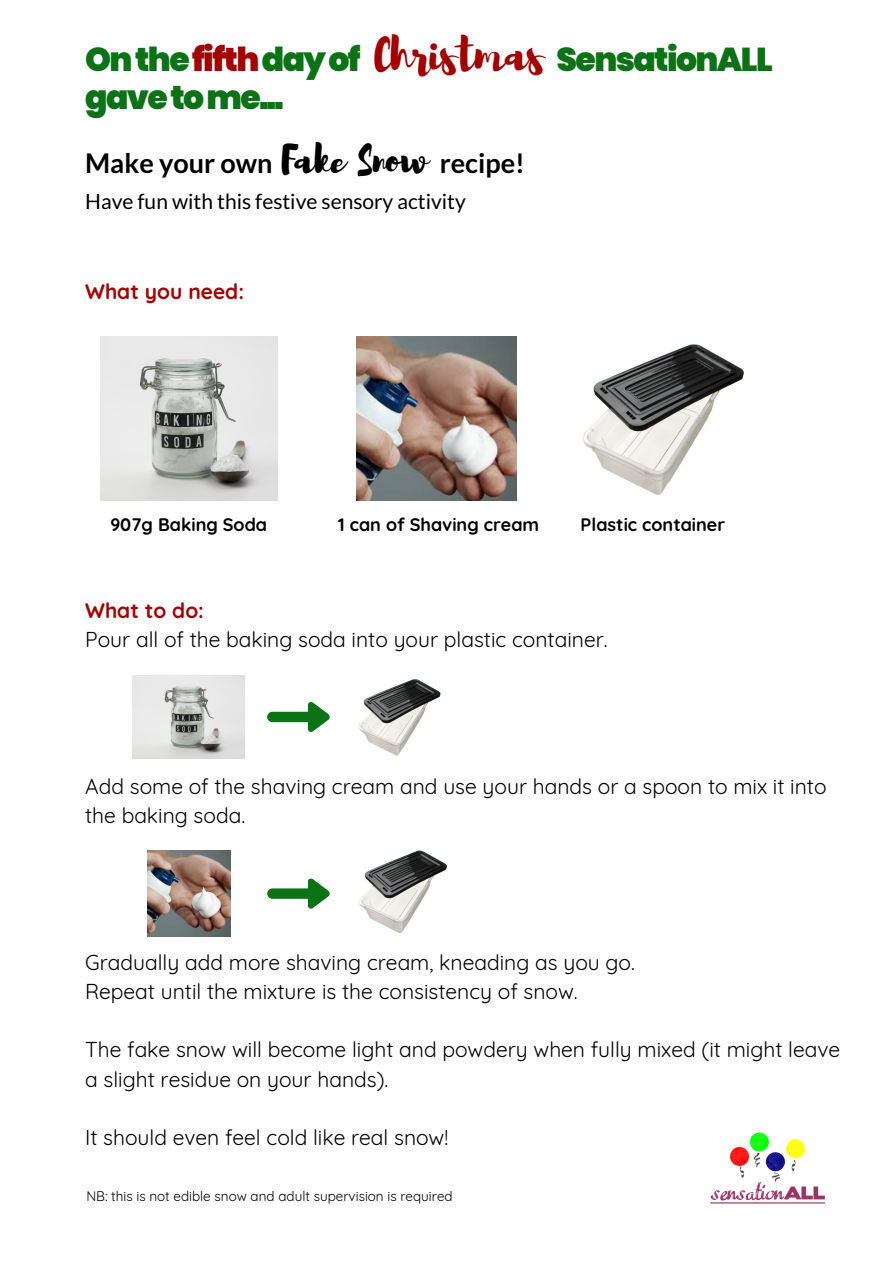
<style>
.page{position:relative;width:894px;height:1264px;background:#fff}
.page>*{position:absolute;margin:0;border:0;box-sizing:border-box;transform-origin:0 0}
.t1{font:45px "Brusher";letter-spacing:-.025em;color:#a40000}
.t2{font:39px "Brusher";color:#000}
.t3{font:900 33px "Poppins";letter-spacing:-.05em;color:#0c7216}
.t4{font:700 27px "Lato";color:#000}
.t5{font:21px/29.2px "Quicksand";color:#000}
.t6{font:21px "Lato";color:#000}
.t7{font:700 21px "Quicksand";color:#a40000}
.t8{font:700 18px "Quicksand";color:#000}
.t9{font:13.5px "Quicksand";color:#000}
.s1{color:#a40000}
</style>
<div class="page">
<img style="left:100px;top:336px;width:177px;height:165px">
<img style="left:356px;top:336px;width:160px;height:165px">
<img style="left:710px;top:1132px;width:115px;height:72px">
<img style="left:133px;top:675px;width:111px;height:83px">
<svg style="left:267px;top:702px;width:62px;height:30px"></svg>
<img style="left:358px;top:679px;width:83px;height:77px">
<img style="left:148px;top:850px;width:82px;height:86px">
<svg style="left:267px;top:878px;width:62px;height:30px"></svg>
<img style="left:359px;top:850px;width:88px;height:83px">
<img style="left:583px;top:344px;width:161px;height:151px">
<h1 class="t1" style="left:374px;top:25px;width:170px">Christmas</h1>
<h3 class="t3" style="left:85px;top:36px;width:277px">Onthe<span class="s1">fifth</span>dayof</h3>
<h3 class="t3" style="left:556px;top:36px;width:218px">SensationALL</h3>
<h3 class="t3" style="left:85px;top:75px;width:200px">gavetome...</h3>
<h2 class="t2" style="left:282px;top:134px;width:147px">Fake Snow</h2>
<p class="t4" style="left:85px;top:146px;width:189px">Make your own</p>
<p class="t4" style="left:439px;top:146px;width:87px">recipe!</p>
<p class="t6" style="left:85px;top:188px;width:382px">Have fun with this festive sensory activity</p>
<p class="t7" style="left:85px;top:278px;width:160px">What you need:</p>
<p class="t8" style="left:110px;top:513px;width:158px">907g Baking Soda</p>
<p class="t8" style="left:338px;top:513px;width:202px">1 can of Shaving cream</p>
<p class="t8" style="left:580px;top:513px;width:146px">Plastic container</p>
<p class="t7" style="left:85px;top:597px;width:120px">What to do:</p>
<p class="t5" style="left:85px;top:625px;width:523px">Pour all of the baking soda into your plastic container.</p>
<p class="t5" style="left:85px;top:771px;width:742px">Add some of the shaving cream and use your hands or a spoon to mix it into the baking soda.</p>
<p class="t5" style="left:85px;top:947px;width:551px">Gradually add more shaving cream, kneading as you go.<br>Repeat until the mixture is the consistency of snow.</p>
<p class="t5" style="left:85px;top:1034px;width:756px">The fake snow will become light and powdery when fully mixed (it might leave a slight residue on your hands).</p>
<p class="t5" style="left:85px;top:1122px;width:364px">It should even feel cold like real snow!</p>
<p class="t9" style="left:86px;top:1187px;width:368px">NB: this is not edible snow and adult supervision is required</p>
</div>
